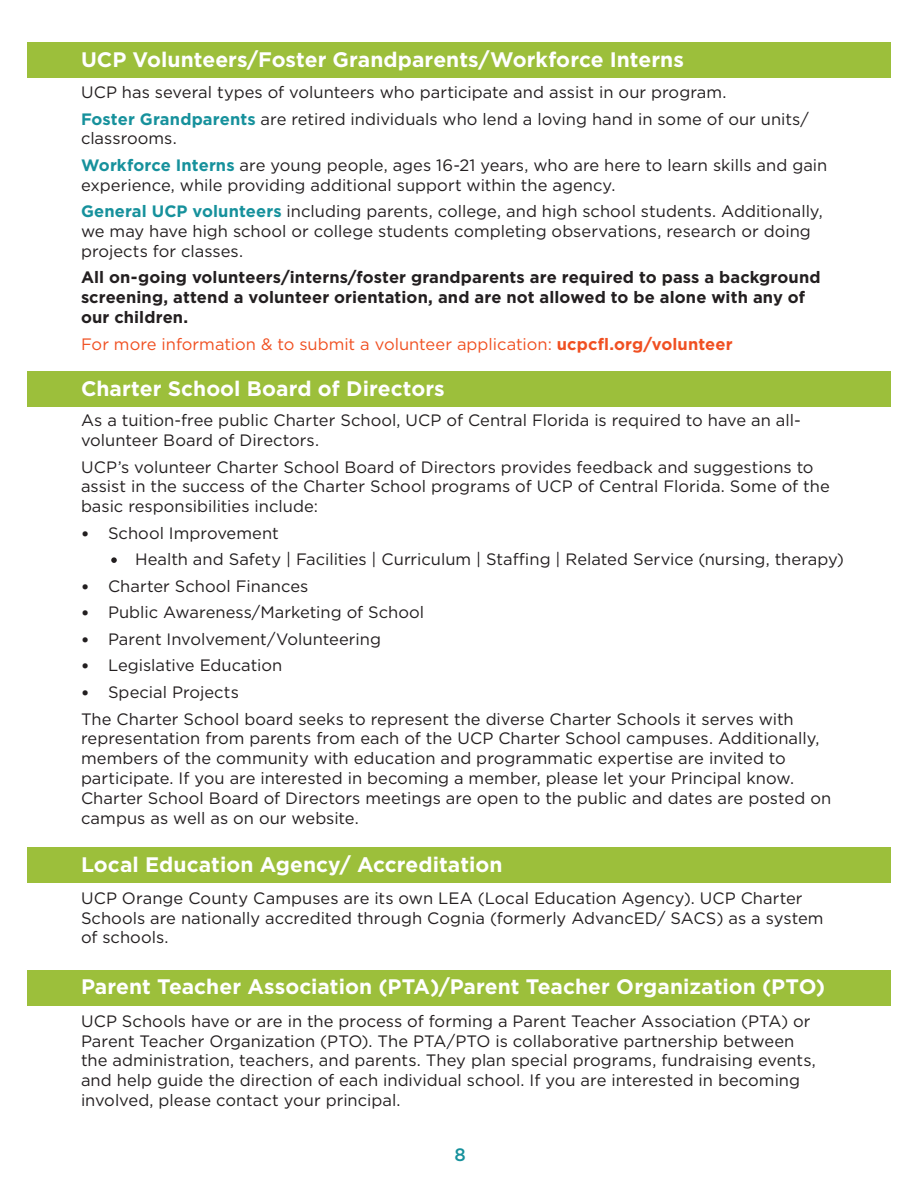
<style>
.page{position:relative;width:918px;height:1188px;background:#fff}
.page>*{position:absolute;margin:0;border:0;box-sizing:border-box;transform-origin:0 0}
.t1{font:700 21px "Gotham";color:#fff}
.t2{font:500 18px "Gotham";color:#16919c}
.Copy{font:16.5px/19.8px "Gotham";color:#231f20}
.Copy-2{font:700 16.5px/19.8px "Gotham";letter-spacing:.005em;color:#231f20}
.Copy-3{font:16.5px "Gotham";color:#f05022}
.s1{font-weight:700;color:#16919c}
.s2{font-weight:700}
.s3{font-family:"Calibri"}
</style>
<div class="page">
<div style="left:27px;top:42px;width:864px;height:35px;background:#9cbf3b"></div>
<div style="left:27px;top:371px;width:864px;height:35px;background:#9cbf3b"></div>
<div style="left:27px;top:847px;width:864px;height:35px;background:#9cbf3b"></div>
<div style="left:27px;top:970px;width:864px;height:35px;background:#9cbf3b"></div>
<svg style="left:111px;top:557px;width:6px;height:6px"></svg>
<p class="t1" style="left:81px;top:45px;width:605px">UCP Volunteers/Foster Grandparents/Workforce Interns</p>
<p class="Copy" style="left:81px;top:82px;width:647px">UCP has several types of volunteers who participate and assist in our program.</p>
<p class="Copy" style="left:81px;top:109px;width:729px"><span class="s1">Foster Grandparents</span> are retired individuals who lend a loving hand in some of our units/ classrooms.</p>
<p class="Copy" style="left:81px;top:155px;width:748px"><span class="s1">Workforce Interns</span> are young people, ages 16-21 years, who are here to learn skills and gain experience, while providing additional support within the agency.</p>
<p class="Copy" style="left:81px;top:201px;width:743px"><span class="s1">General UCP volunteers</span> including parents, college, and high school students. Additionally, we may have high school or college students completing observations, research or doing projects for classes.</p>
<p class="Copy-2" style="left:81px;top:268px;width:741px">All on-going volunteers/interns/foster grandparents are required to pass a background screening, attend a volunteer orientation, and are not allowed to be alone with any of our children.</p>
<p class="Copy-3" style="left:81px;top:333px;width:653px">For more information &amp; to submit a volunteer application: <span class="s2">ucpcfl.org/volunteer</span></p>
<p class="t1" style="left:81px;top:374px;width:365px">Charter School Board of Directors</p>
<p class="Copy" style="left:81px;top:410px;width:721px">As a tuition-free public Charter School, UCP of Central Florida is required to have an all&shy;volunteer Board of Directors.</p>
<p class="Copy" style="left:81px;top:456px;width:750px">UCP’s volunteer Charter School Board of Directors provides feedback and suggestions to assist in the success of the Charter School programs of UCP of Central Florida. Some of the basic responsibilities include:</p>
<p class="Copy" style="left:81px;top:523px;width:199px"><span class="s3">•</span> School Improvement</p>
<p class="Copy" style="left:135px;top:549px;width:711px">Health and Safety | Facilities | Curriculum | Staffing | Related Service (nursing, therapy)</p>
<p class="Copy" style="left:81px;top:576px;width:229px"><span class="s3">•</span> Charter School Finances</p>
<p class="Copy" style="left:81px;top:602px;width:345px"><span class="s3">•</span> Public Awareness/Marketing of School</p>
<p class="Copy" style="left:81px;top:629px;width:302px"><span class="s3">•</span> Parent Involvement/Volunteering</p>
<p class="Copy" style="left:81px;top:655px;width:203px"><span class="s3">•</span> Legislative Education</p>
<p class="Copy" style="left:81px;top:682px;width:160px"><span class="s3">•</span> Special Projects</p>
<p class="Copy" style="left:81px;top:708px;width:752px">The Charter School board seeks to represent the diverse Charter Schools it serves with representation from parents from each of the UCP Charter School campuses. Additionally, members of the community with education and programmatic expertise are invited to participate. If you are interested in becoming a member, please let your Principal know.<br>Charter School Board of Directors meetings are open to the public and dates are posted on campus as well as on our website.</p>
<p class="t1" style="left:81px;top:850px;width:423px">Local Education Agency/ Accreditation</p>
<p class="Copy" style="left:81px;top:888px;width:744px">UCP Orange County Campuses are its own LEA (Local Education Agency). UCP Charter<br>Schools are nationally accredited through Cognia (formerly AdvancED/ SACS) as a system of schools.</p>
<p class="t1" style="left:81px;top:972px;width:746px">Parent Teacher Association (PTA)/Parent Teacher Organization (PTO)</p>
<p class="Copy" style="left:81px;top:1011px;width:737px">UCP Schools have or are in the process of forming a Parent Teacher Association (PTA) or Parent Teacher Organization (PTO). The PTA/PTO is collaborative partnership between the administration, teachers, and parents. They plan special programs, fundraising events, and help guide the direction of each individual school. If you are interested in becoming involved, please contact your principal.</p>
<p class="t2" style="left:454px;top:1142px;width:13px">8</p>
</div>
